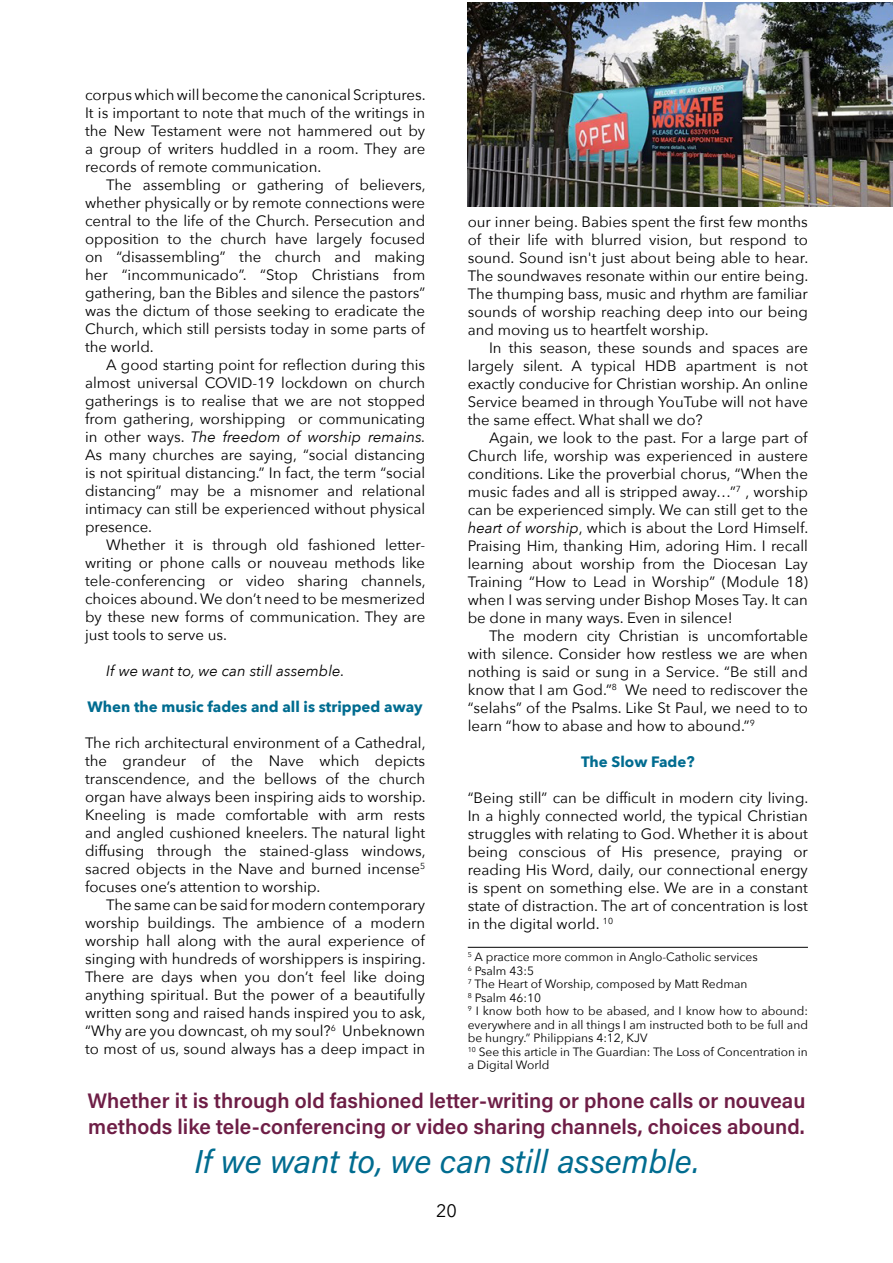
<style>
.page{position:relative;width:893px;height:1263px;background:#fff}
.page>*{position:absolute;margin:0;border:0;box-sizing:border-box;transform-origin:0 0}
.t1{font:33px "Acumin Variable Concept";letter-spacing:.015em;color:#006c90}
.t2{font:21px/25.2px "Acumin Variable Concept";letter-spacing:.04em;color:#6e1e46}
.t3{font:18px "Avenir Next";color:#000}
.t4{font:15px/18px "Avenir Next";color:#000;text-align:justify}
.t5{font:700 15px "Avenir Next";color:#006c90}
.t6{font:italic 15px "Avenir Next";color:#000}
.t7{font:12px/13.5px "Avenir Next";color:#000}
.s1{font-style:italic}
</style>
<div class="page">
<img style="left:468px;top:2px;width:425px;height:204px">
<hr style="left:468px;top:947px;width:340px;height:1px;background:#000">
<p class="t4" style="left:85px;top:85px;width:342px">corpus which will become the canonical Scriptures.<br>It is important to note that much of the writings in the New Testament were not hammered out by a group of writers huddled in a room. They are records of remote communication.</p>
<p class="t4" style="left:85px;top:175px;width:342px;text-indent:21px">The assembling or gathering of believers, whether physically or by remote connections were central to the life of the Church. Persecution and opposition to the church have largely focused on “disassembling” the church and making her “incommunicado”. “Stop Christians from gathering, ban the Bibles and silence the pastors” was the dictum of those seeking to eradicate the Church, which still persists today in some parts of the world.</p>
<p class="t4" style="left:85px;top:355px;width:342px;text-indent:21px">A good starting point for reflection during this almost universal COVID-19 lockdown on church gatherings is to realise that we are not stopped from gathering, worshipping or communicating in other ways. <span class="s1">The freedom of worship remains.<br></span>As many churches are saying, “social distancing is not spiritual distancing.” In fact, the term “social distancing” may be a misnomer and relational intimacy can still be experienced without physical presence.</p>
<p class="t4" style="left:85px;top:535px;width:342px;text-indent:21px">Whether it is through old fashioned letter&shy;writing or phone calls or nouveau methods like tele-conferencing or video sharing channels, choices abound. We don’t need to be mesmerized by these new forms of communication. They are just tools to serve us.</p>
<p class="t6" style="left:106px;top:658px;width:240px">If we want to, we can still assemble.</p>
<p class="t5" style="left:87px;top:694px;width:337px">When the music fades and all is stripped away</p>
<p class="t4" style="left:85px;top:733px;width:342px">The rich architectural environment of a Cathedral, the grandeur of the Nave which depicts transcendence, and the bellows of the church organ have always been inspiring aids to worship.<br>Kneeling is made comfortable with arm rests and angled cushioned kneelers. The natural light diffusing through the stained-glass windows, sacred objects in the Nave and burned incense<sup>5 </sup>focuses one’s attention to worship.</p>
<p class="t4" style="left:85px;top:895px;width:342px;text-indent:21px">The same can be said for modern contemporary worship buildings. The ambience of a modern worship hall along with the aural experience of singing with hundreds of worshippers is inspiring.<br>There are days when you don’t feel like doing anything spiritual. But the power of a beautifully written song and raised hands inspired you to ask, “Why are you downcast, oh my soul?<sup>6</sup> Unbeknown to most of us, sound always has a deep impact in</p>
<p class="t4" style="left:468px;top:212px;width:342px">our inner being. Babies spent the first few months of their life with blurred vision, but respond to sound. Sound isn't just about being able to hear.<br>The soundwaves resonate within our entire being.<br>The thumping bass, music and rhythm are familiar sounds of worship reaching deep into our being and moving us to heartfelt worship.</p>
<p class="t4" style="left:468px;top:338px;width:342px;text-indent:21px">In this season, these sounds and spaces are largely silent. A typical HDB apartment is not exactly conducive for Christian worship. An online Service beamed in through YouTube will not have the same effect. What shall we do?</p>
<p class="t4" style="left:468px;top:428px;width:342px;text-indent:21px">Again, we look to the past. For a large part of Church life, worship was experienced in austere conditions. Like the proverbial chorus, “When the music fades and all is stripped away…”<sup>7</sup> , worship can be experienced simply. We can still get to the <span class="s1">heart of worship</span>, which is about the Lord Himself.<br>Praising Him, thanking Him, adoring Him. I recall learning about worship from the Diocesan Lay Training “How to Lead in Worship” (Module 18) when I was serving under Bishop Moses Tay. It can be done in many ways. Even in silence!</p>
<p class="t4" style="left:468px;top:626px;width:342px;text-indent:21px">The modern city Christian is uncomfortable with silence. Consider how restless we are when nothing is said or sung in a Service. “Be still and know that I am God.”<sup>8</sup> We need to rediscover the “selahs” of the Psalms. Like St Paul, we need to to learn “how to abase and how to abound.”<sup>9</sup></p>
<p class="t5" style="left:581px;top:749px;width:115px">The Slow Fade?</p>
<p class="t4" style="left:468px;top:788px;width:342px">“Being still” can be difficult in modern city living.<br>In a highly connected world, the typical Christian struggles with relating to God. Whether it is about being conscious of His presence, praying or reading His Word, daily, our connectional energy is spent on something else. We are in a constant state of distraction. The art of concentration is lost in the digital world. <sup>10</sup></p>
<p class="t7" style="left:468px;top:950px;width:342px"><sup>5</sup> A practice more common in Anglo-Catholic services<br><sup>6</sup> Psalm 43:5<br><sup>7</sup> The Heart of Worship, composed by Matt Redman<br><sup>8</sup> Psalm 46:10<br><sup>9</sup> I know both how to be abased, and I know how to abound: everywhere and in all things I am instructed both to be full and be hungry.” Philippians 4:12, KJV<br><sup>10</sup> See this article in The Guardian: The Loss of Concentration in a Digital World</p>
<h2 class="t2" style="left:87px;top:1087px;width:719px">Whether it is through old fashioned letter-writing or phone calls or nouveau methods like tele-conferencing or video sharing channels, choices abound.</h2>
<h1 class="t1" style="left:194px;top:1139px;width:506px">If we want to, we can still assemble.</h1>
<p class="t3" style="left:436px;top:1196px;width:22px">20</p>
</div>
